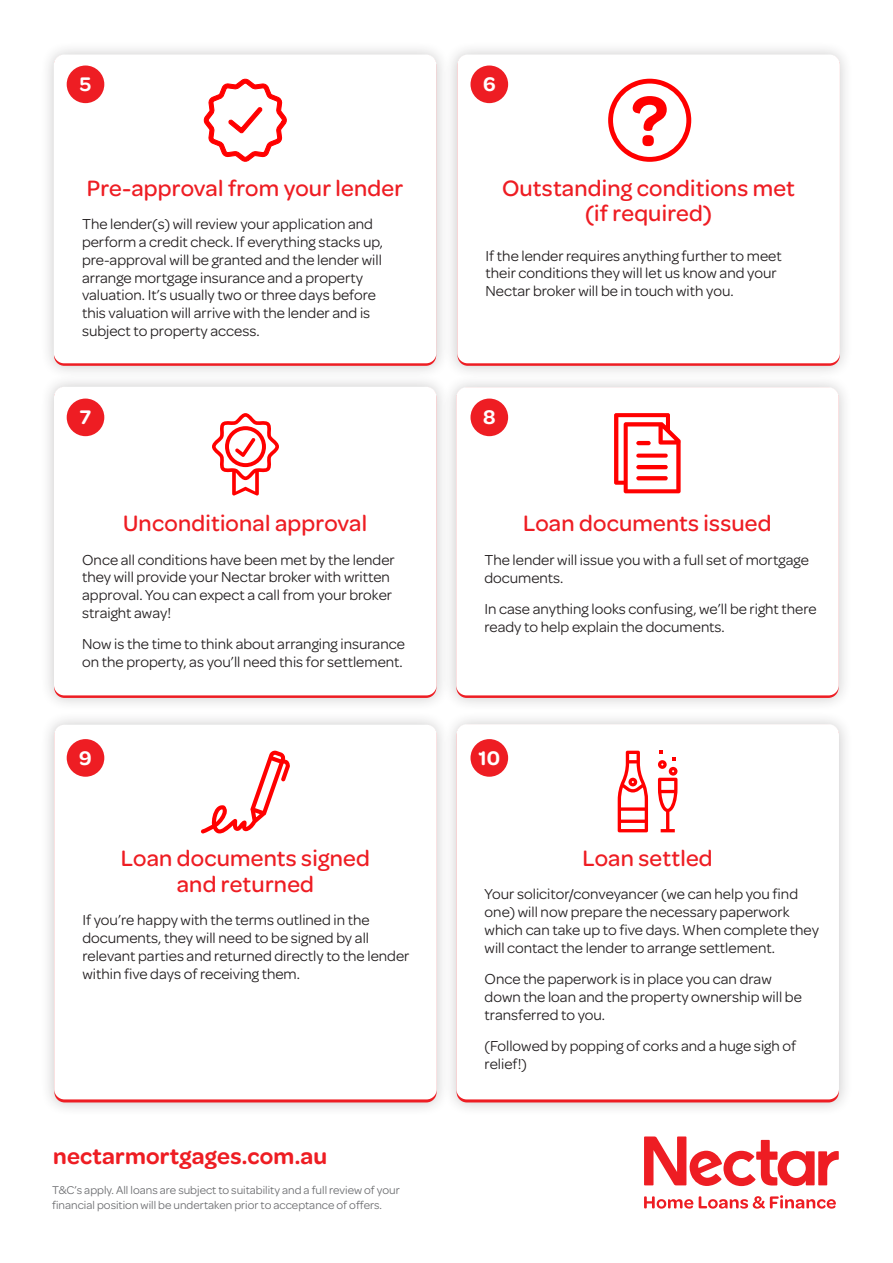
<style>
.page{position:relative;width:893px;height:1263px;background:#fff}
.page>*{position:absolute;margin:0;border:0;box-sizing:border-box;transform-origin:0 0}
.t1{font:500 23.7px/25.3px "Omnes";letter-spacing:.01em;color:#ee1d23;text-align:center}
.t2{font:600 23.7px "Omnes";letter-spacing:.01em;color:#ee1d23}
.t3{font:600 21px "Omnes";color:#fff}
.t4{font:15.45px/17.9px "Omnes";color:#231f20}
.t5{font:12px/15px "Omnes";color:#6c6d70}
</style>
<div class="page">
<svg style="left:644px;top:1195px;width:192px;height:13px"></svg>
<svg style="left:644px;top:1136px;width:195px;height:50px"></svg>
<div style="left:40px;top:373px;width:410px;height:339px;background:#231f20;opacity:.25"></div>
<div style="left:54px;top:387px;width:383px;height:308px;background:#fff;border-radius:10px"></div>
<div style="left:442px;top:373px;width:410px;height:339px;background:#231f20;opacity:.25"></div>
<div style="left:456px;top:387px;width:383px;height:308px;background:#fff;border-radius:10px"></div>
<div style="left:40px;top:711px;width:410px;height:405px;background:#231f20;opacity:.25"></div>
<div style="left:54px;top:725px;width:383px;height:374px;background:#fff;border-radius:10px"></div>
<div style="left:442px;top:710px;width:411px;height:407px;background:#231f20;opacity:.25"></div>
<div style="left:456px;top:724px;width:383px;height:375px;background:#fff;border-radius:10px"></div>
<div style="left:40px;top:41px;width:410px;height:339px;background:#231f20;opacity:.25"></div>
<div style="left:54px;top:55px;width:382px;height:308px;background:#fff;border-radius:10px"></div>
<div style="left:443px;top:41px;width:411px;height:339px;background:#231f20;opacity:.25"></div>
<div style="left:457px;top:55px;width:383px;height:308px;background:#fff;border-radius:10px"></div>
<div style="left:67px;top:66px;width:37px;height:37px;background:#ee1d23;border-radius:50%"></div>
<div style="left:470px;top:66px;width:38px;height:37px;background:#ee1d23;border-radius:50%"></div>
<div style="left:67px;top:399px;width:37px;height:37px;background:#ee1d23;border-radius:50%"></div>
<div style="left:470px;top:399px;width:38px;height:37px;background:#ee1d23;border-radius:50%"></div>
<div style="left:67px;top:739px;width:37px;height:38px;background:#ee1d23;border-radius:50%"></div>
<div style="left:470px;top:739px;width:38px;height:38px;background:#ee1d23;border-radius:50%"></div>
<svg style="left:203px;top:78px;width:84px;height:84px"></svg>
<svg style="left:608px;top:79px;width:83px;height:83px"></svg>
<svg style="left:614px;top:413px;width:67px;height:80px"></svg>
<svg style="left:636px;top:454px;width:32px;height:4px"></svg>
<hr style="left:636px;top:465px;width:32px;height:4px;background:#f00;border-radius:2px">
<svg style="left:636px;top:476px;width:32px;height:4px"></svg>
<hr style="left:636px;top:441px;width:15px;height:4px;background:#f00;border-radius:2px">
<svg style="left:212px;top:413px;width:67px;height:83px"></svg>
<svg style="left:201px;top:751px;width:89px;height:83px"></svg>
<svg style="left:618px;top:751px;width:30px;height:81px"></svg>
<svg style="left:658px;top:751px;width:19px;height:81px"></svg>
<p class="t3" style="left:80px;top:70px;width:13px">5</p>
<p class="t3" style="left:483px;top:70px;width:14px">6</p>
<p class="t1" style="left:87px;top:174px;width:318px">Pre-approval from your lender</p>
<p class="t4" style="left:82px;top:214px;width:303px">The lender(s) will review your application and perform a credit check. If everything stacks up, pre-approval will be granted and the lender will arrange mortgage insurance and a property valuation. It’s usually two or three days before this valuation will arrive with the lender and is subject to property access.</p>
<p class="t1" style="left:502px;top:174px;width:294px">Outstanding conditions met (if required)</p>
<p class="t4" style="left:485px;top:246px;width:298px">If the lender requires anything further to meet their conditions they will let us know and your<br>Nectar broker will be in touch with you.</p>
<p class="t3" style="left:80px;top:403px;width:13px">7</p>
<p class="t3" style="left:483px;top:403px;width:14px">8</p>
<p class="t1" style="left:123px;top:509px;width:246px">Unconditional approval</p>
<p class="t1" style="left:523px;top:509px;width:250px">Loan documents issued</p>
<p class="t4" style="left:82px;top:550px;width:314px">Once all conditions have been met by the lender they will provide your Nectar broker with written approval. You can expect a call from your broker straight away!</p>
<p class="t4" style="left:82px;top:634px;width:324px">Now is the time to think about arranging insurance on the property, as you’ll need this for settlement.</p>
<p class="t4" style="left:484px;top:550px;width:326px">The lender will issue you with a full set of mortgage documents.</p>
<p class="t4" style="left:484px;top:599px;width:334px">In case anything looks confusing, we’ll be right there ready to help explain the documents.</p>
<p class="t3" style="left:79px;top:743px;width:14px">9</p>
<p class="t3" style="left:478px;top:743px;width:23px">10</p>
<p class="t1" style="left:121px;top:844px;width:250px">Loan documents signed and returned</p>
<p class="t4" style="left:82px;top:910px;width:329px">If you’re happy with the terms outlined in the documents, they will need to be signed by all relevant parties and returned directly to the lender within five days of receiving them.</p>
<p class="t2" style="left:53px;top:1140px;width:275px">nectarmortgages.com.au</p>
<p class="t5" style="left:52px;top:1181px;width:349px">T&amp;C’s apply. All loans are subject to suitability and a full review of your financial position will be undertaken prior to acceptance of offers.</p>
<p class="t1" style="left:582px;top:844px;width:132px">Loan settled</p>
<p class="t4" style="left:485px;top:884px;width:336px">Your solicitor/conveyancer (we can help you find one) will now prepare the necessary paperwork which can take up to five days. When complete they will contact the lender to arrange settlement.</p>
<p class="t4" style="left:485px;top:969px;width:319px">Once the paperwork is in place you can draw down the loan and the property ownership will be transferred to you.</p>
<p class="t4" style="left:485px;top:1036px;width:313px">(Followed by popping of corks and a huge sigh of relief!)</p>
</div>
